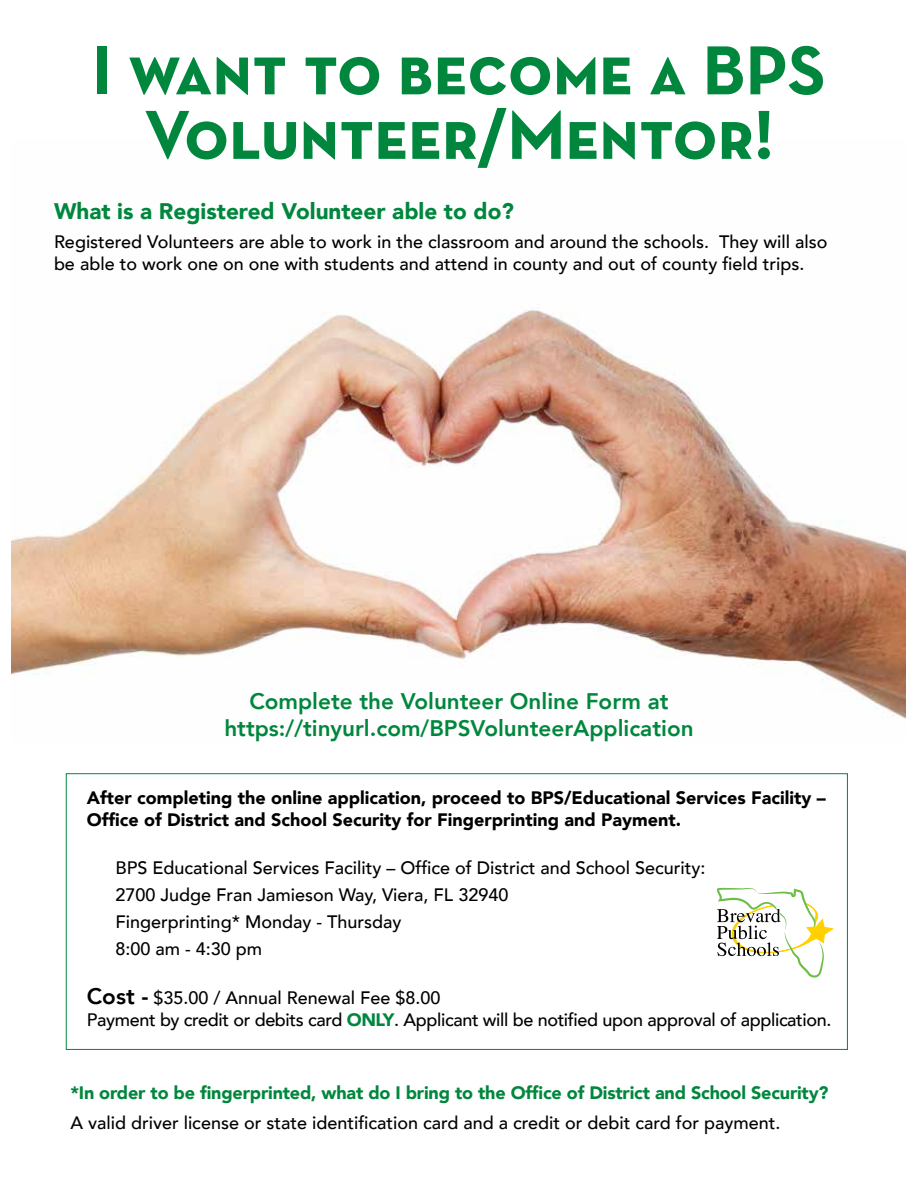
<style>
.page{position:relative;width:918px;height:1188px;background:#fff}
.page>*{position:absolute;margin:0;border:0;box-sizing:border-box;transform-origin:0 0}
.t1{font:70.5px/64.5px "Neutra Text Bold SC";color:#00873d;text-align:center}
.t2{font:800 22.5px/27px "Avenir";color:#00873d;text-align:center}
.t3{font:900 22.5px "Avenir";color:#00873d}
.t4{font:500 18px/27px "Avenir";color:#000}
.t5{font:900 18px/21.6px "Avenir";color:#000}
.t6{font:500 18px/21.6px "Avenir";letter-spacing:-.02em;color:#000}
.t7{font:900 18px "Avenir";letter-spacing:-.01em;color:#00873d}
.s1{font-weight:800;font-size:22.5px}
.s2{font-weight:900;color:#00873d}
</style>
<div class="page">
<img style="left:12px;top:310px;width:893px;height:409px">
<svg style="left:717px;top:888px;width:116px;height:90px"></svg>
<h1 class="t1" style="left:92px;top:37px;width:735px">I want to become a BPS<br>Volunteer/Mentor!</h1>
<p class="t3" style="left:54px;top:192px;width:461px">What is a Registered Volunteer able to do?</p>
<p class="t4" style="left:54px;top:230px;width:775px;line-height:21.6px">Registered Volunteers are able to work in the classroom and around the schools. They will also be able to work one on one with students and attend in county and out of county field trips.</p>
<p class="t2" style="left:224px;top:688px;width:471px">Complete the Volunteer Online Form at https://tinyurl.com/BPSVolunteerApplication</p>
<p class="t5" style="left:87px;top:787px;width:741px">After completing the online application, proceed to BPS/Educational Services Facility –<br>Office of District and School Security for Fingerprinting and Payment.</p>
<p class="t4" style="left:115px;top:854px;width:592px">BPS Educational Services Facility – Office of District and School Security:<br>2700 Judge Fran Jamieson Way, Viera, FL 32940<br>Fingerprinting* Monday - Thursday<br>8:00 am - 4:30 pm</p>
<p class="t6" style="left:87px;top:986px;width:746px"><span class="s1">Cost -</span> $35.00 / Annual Renewal Fee $8.00<br>Payment by credit or debits card <span class="s2">ONLY</span>. Applicant will be notified upon approval of application.</p>
<p class="t7" style="left:70px;top:1077px;width:760px">*In order to be fingerprinted, what do I bring to the Office of District and School Security?</p>
<p class="t4" style="left:70px;top:1108px;width:712px">A valid driver license or state identification card and a credit or debit card for payment.</p>
</div>
